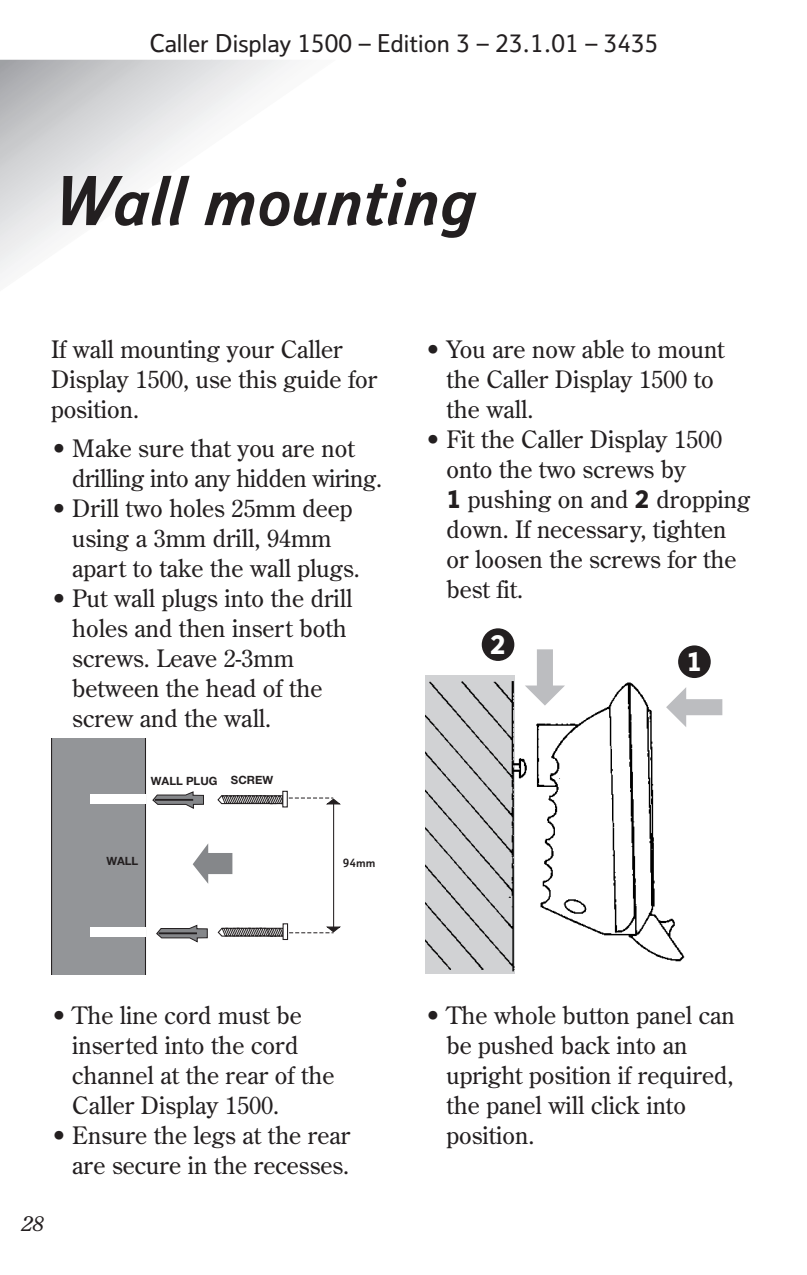
<style>
.page{position:relative;width:807px;height:1275px;background:#fff}
.page>*{position:absolute;margin:0;border:0;box-sizing:border-box;transform-origin:0 0}
.t1{font:italic 700 66px "BT Sans";color:#231f20}
.t2{font:800 25.5px "BT Sans";color:#fff}
.t3{font:24px/30px "Century Old Style";color:#231f20}
.t4{font:24px "BT Sans";color:#231f20}
.t5{font:italic 21px "Century Old Style";color:#231f20}
.t6{font:700 11.4px "Helvetica Neue";color:#231f20}
.t7{font:700 11.4px "BT Sans";color:#231f20}
.s1{font-family:"BT Sans";font-weight:800}
</style>
<div class="page">
<img style="left:425px;top:676px;width:277px;height:298px">
<div style="left:51px;top:739px;width:95px;height:235px;background:#939598"></div>
<div style="left:91px;top:794px;width:55px;height:10px;background:#fff"></div>
<div style="left:91px;top:927px;width:55px;height:10px;background:#fff"></div>
<svg style="left:153px;top:790px;width:188px;height:152px"></svg>
<svg style="left:666px;top:687px;width:56px;height:40px"></svg>
<svg style="left:525px;top:649px;width:40px;height:57px"></svg>
<div style="left:678px;top:645px;width:33px;height:33px;background:#231f20;border-radius:50%"></div>
<div style="left:482px;top:628px;width:32px;height:33px;background:#231f20;border-radius:50%"></div>
<p class="t4" style="left:149px;top:35px;width:511px">Caller Display 1500 – Edition 3 – 23.1.01 – 3435</p>
<h1 class="t1" style="left:54px;top:176px;width:424px">Wall mounting</h1>
<p class="t3" style="left:51px;top:336px;width:328px">If wall mounting your Caller<br>Display 1500, use this guide for position.</p>
<p class="t3" style="left:72px;top:435px;width:311px;text-indent:-21px">• Make sure that you are not drilling into any hidden wiring.</p>
<p class="t3" style="left:72px;top:495px;width:289px;text-indent:-21px">• Drill two holes 25mm deep using a 3mm drill, 94mm apart to take the wall plugs.</p>
<p class="t3" style="left:72px;top:585px;width:282px;text-indent:-21px">• Put wall plugs into the drill holes and then insert both screws. Leave 2-3mm between the head of the screw and the wall.</p>
<p class="t6" style="left:151px;top:777px;width:124px">WALL PLUG SCREW</p>
<p class="t6" style="left:106px;top:857px;width:34px">WALL</p>
<p class="t7" style="left:343px;top:859px;width:34px">94mm</p>
<p class="t3" style="left:446px;top:336px;width:280px;text-indent:-21px">• You are now able to mount the Caller Display 1500 to the wall.</p>
<p class="t3" style="left:446px;top:426px;width:305px;text-indent:-21px">• Fit the Caller Display 1500 onto the two screws by<br><span class="s1">1</span> pushing on and <span class="s1">2</span> dropping down. If necessary, tighten or loosen the screws for the best fit.</p>
<p class="t2" style="left:490px;top:633px;width:17px">2</p>
<p class="t2" style="left:687px;top:650px;width:17px">1</p>
<p class="t3" style="left:72px;top:1002px;width:264px;text-indent:-21px">• The line cord must be inserted into the cord channel at the rear of the<br>Caller Display 1500.</p>
<p class="t3" style="left:51px;top:1122px;width:301px;text-align:right">• Ensure the legs at the rear are secure in the recesses.</p>
<p class="t5" style="left:21px;top:1216px;width:24px">28</p>
<p class="t3" style="left:446px;top:1002px;width:290px;text-indent:-21px">• The whole button panel can be pushed back into an upright position if required, the panel will click into position.</p>
</div>
